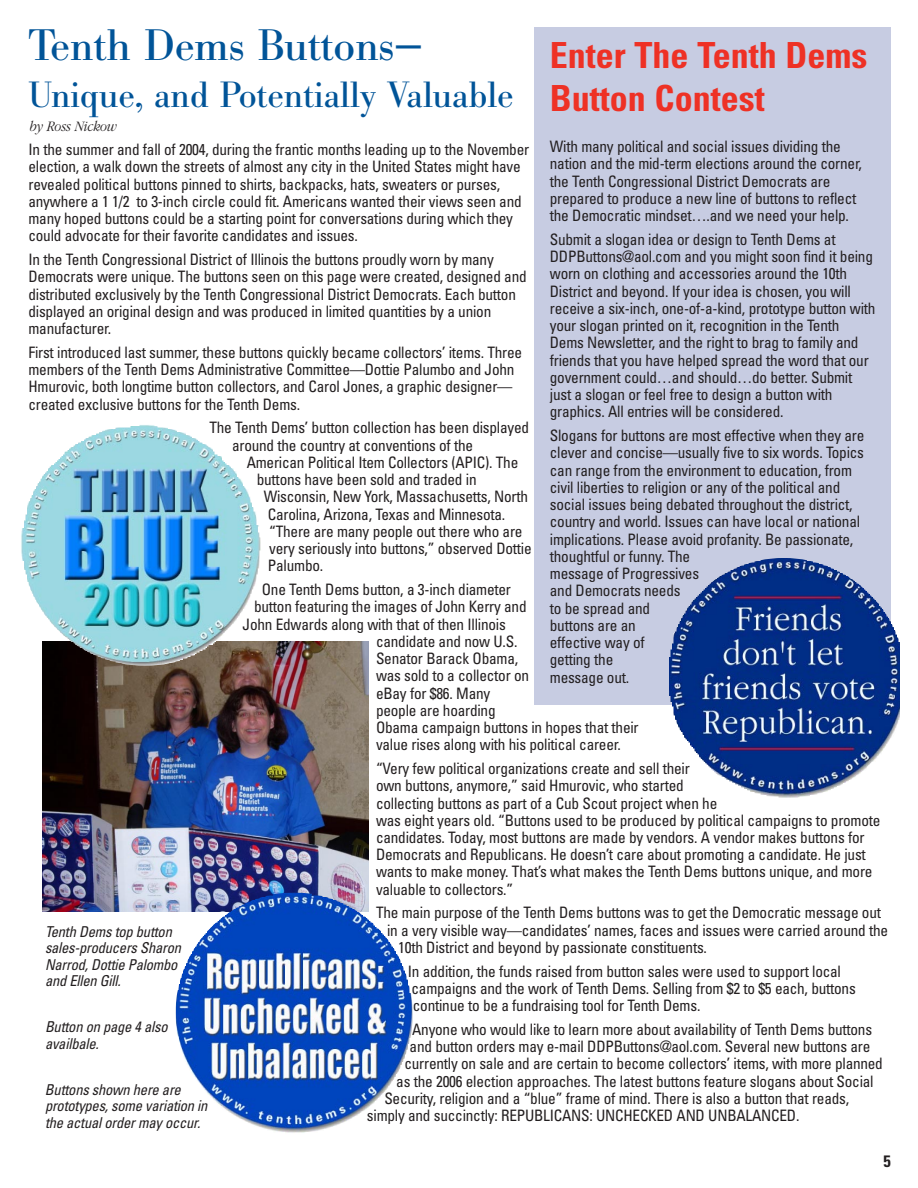
<style>
.page{position:relative;width:918px;height:1188px;background:#fff}
.page>*{position:absolute;margin:0;border:0;box-sizing:border-box;transform-origin:0 0}
.t1{font:43.5px "Bodoni BE";color:#015498}
.t2{font:700 condensed 36px/43.2px "Univers";color:#ee3125}
.t3{font:36px "Bodoni BE";color:#015498}
.t4{font:700 condensed 16.5px "Univers";color:#231f20}
.t5{font:condensed 15.75px/17.2px "Univers";letter-spacing:-.015em;color:#231f20}
.t6{font:italic condensed 15px/16.5px "Univers";color:#231f20}
.t7{font:italic 300 15px "Garamond";letter-spacing:-.015em;color:#231f20;scale:.92 1}
</style>
<div class="page">
<div style="left:535px;top:27px;width:356px;height:677px;background:#c7cce2"></div>
<img style="left:42px;top:642px;width:327px;height:270px">
<img style="left:669px;top:558px;width:231px;height:240px">
<img style="left:21px;top:425px;width:241px;height:241px">
<img style="left:176px;top:892px;width:237px;height:244px;border-radius:50%">
<h1 class="t1" style="left:28px;top:29px;width:395px">Tenth Dems Buttons—</h1>
<h2 class="t3" style="left:28px;top:81px;width:487px">Unique, and Potentially Valuable</h2>
<p class="t7" style="left:28px;top:121px;width:97px">by Ross Nickow</p>
<p class="t5" style="left:28px;top:142px;width:502px">In the summer and fall of 2004, during the frantic months leading up to the November election, a walk down the streets of almost any city in the United States might have revealed political buttons pinned to shirts, backpacks, hats, sweaters or purses, anywhere a 1 1/2 to 3-inch circle could fit. Americans wanted their views seen and many hoped buttons could be a starting point for conversations during which they could advocate for their favorite candidates and issues.</p>
<p class="t5" style="left:28px;top:252px;width:500px">In the Tenth Congressional District of Illinois the buttons proudly worn by many Democrats were unique. The buttons seen on this page were created, designed and distributed exclusively by the Tenth Congressional District Democrats. Each button displayed an original design and was produced in limited quantities by a union manufacturer.</p>
<p class="t5" style="left:28px;top:345px;width:495px">First introduced last summer, these buttons quickly became collectors’ items. Three members of the Tenth Dems Administrative Committee—Dottie Palumbo and John Hmurovic, both longtime button collectors, and Carol Jones, a graphic designer— created exclusive buttons for the Tenth Dems.</p>
<p class="t5" style="left:232px;top:421px;width:299px;text-indent:-23px">The Tenth Dems’ button collection has been displayed around the country at conventions of the</p>
<p class="t5" style="left:247px;top:455px;width:273px">American Political Item Collectors (APIC). The</p>
<p class="t5" style="left:257px;top:472px;width:221px">buttons have been sold and traded in</p>
<p class="t5" style="left:264px;top:490px;width:266px">Wisconsin, New York, Massachusetts, North</p>
<p class="t5" style="left:268px;top:507px;width:239px">Carolina, Arizona, Texas and Minnesota.</p>
<p class="t5" style="left:269px;top:524px;width:255px">“There are many people out there who are</p>
<p class="t5" style="left:269px;top:541px;width:264px">very seriously into buttons,” observed Dottie</p>
<p class="t5" style="left:268px;top:559px;width:57px">Palumbo.</p>
<p class="t5" style="left:262px;top:582px;width:251px">One Tenth Dems button, a 3-inch diameter</p>
<p class="t5" style="left:254px;top:599px;width:274px">button featuring the images of John Kerry and</p>
<p class="t5" style="left:243px;top:617px;width:265px">John Edwards along with that of then Illinois</p>
<p class="t5" style="left:376px;top:634px;width:143px">candidate and now U.S.</p>
<p class="t5" style="left:376px;top:651px;width:144px">Senator Barack Obama,</p>
<p class="t5" style="left:376px;top:668px;width:155px">was sold to a collector on</p>
<p class="t5" style="left:376px;top:686px;width:116px">eBay for $86. Many</p>
<p class="t5" style="left:376px;top:703px;width:121px">people are hoarding</p>
<p class="t5" style="left:376px;top:720px;width:264px">Obama campaign buttons in hopes that their</p>
<p class="t5" style="left:376px;top:737px;width:246px">value rises along with his political career.</p>
<p class="t5" style="left:376px;top:761px;width:506px">“Very few political organizations create and sell their<br>own buttons, anymore,” said Hmurovic, who started<br>collecting buttons as part of a Cub Scout project when he<br>was eight years old. “Buttons used to be produced by political campaigns to promote candidates. Today, most buttons are made by vendors. A vendor makes buttons for Democrats and Republicans. He doesn’t care about promoting a candidate. He just wants to make money. That’s what makes the Tenth Dems buttons unique, and more valuable to collectors.”</p>
<p class="t5" style="left:376px;top:906px;width:507px">The main purpose of the Tenth Dems buttons was to get the Democratic message out</p>
<p class="t5" style="left:387px;top:923px;width:503px">in a very visible way—candidates’ names, faces and issues were carried around the</p>
<p class="t5" style="left:398px;top:940px;width:310px">10th District and beyond by passionate constituents.</p>
<p class="t5" style="left:408px;top:964px;width:449px">In addition, the funds raised from button sales were used to support local campaigns and the work of Tenth Dems. Selling from $2 to $5 each, buttons continue to be a fundraising tool for Tenth Dems.</p>
<p class="t5" style="left:412px;top:1022px;width:462px">Anyone who would like to learn more about availability of Tenth Dems buttons</p>
<p class="t5" style="left:410px;top:1039px;width:462px">and button orders may e-mail DDPButtons@aol.com. Several new buttons are</p>
<p class="t5" style="left:404px;top:1057px;width:480px">currently on sale and are certain to become collectors’ items, with more planned</p>
<p class="t5" style="left:396px;top:1074px;width:479px">as the 2006 election approaches. The latest buttons feature slogans about Social</p>
<p class="t5" style="left:384px;top:1091px;width:466px">Security, religion and a “blue” frame of mind. There is also a button that reads,</p>
<p class="t5" style="left:367px;top:1108px;width:434px">simply and succinctly: REPUBLICANS: UNCHECKED AND UNBALANCED.</p>
<p class="t4" style="left:884px;top:1155px;width:9px">5</p>
<h2 class="t2" style="left:550px;top:37px;width:319px">Enter The Tenth Dems<br>Button Contest</h2>
<p class="t5" style="left:550px;top:139px;width:314px">With many political and social issues dividing the nation and the mid-term elections around the corner, the Tenth Congressional District Democrats are prepared to produce a new line of buttons to reflect the Democratic mindset….and we need your help.</p>
<p class="t5" style="left:550px;top:232px;width:327px">Submit a slogan idea or design to Tenth Dems at DDPButtons@aol.com and you might soon find it being worn on clothing and accessories around the 10th District and beyond. If your idea is chosen, you will receive a six-inch, one-of-a-kind, prototype button with your slogan printed on it, recognition in the Tenth Dems Newsletter, and the right to brag to family and friends that you have helped spread the word that our government could…and should…do better. Submit just a slogan or feel free to design a button with graphics. All entries will be considered.</p>
<p class="t5" style="left:550px;top:428px;width:316px">Slogans for buttons are most effective when they are clever and concise—usually five to six words. Topics can range from the environment to education, from civil liberties to religion or any of the political and social issues being debated throughout the district, country and world. Issues can have local or national implications. Please avoid profanity. Be passionate, thoughtful or funny. The<br>message of Progressives<br>and Democrats needs<br>to be spread and<br>buttons are an<br>effective way of<br>getting the<br>message out.</p>
<p class="t6" style="left:45px;top:925px;width:140px">Tenth Dems top button sales-producers Sharon<br>Narrod,Dottie Palombo and Ellen Gill.</p>
<p class="t6" style="left:45px;top:1020px;width:127px">Button on page 4 also availbale.</p>
<p class="t6" style="left:45px;top:1083px;width:167px">Buttons shown here are prototypes,some variation in the actualordermay occur.</p>
</div>
